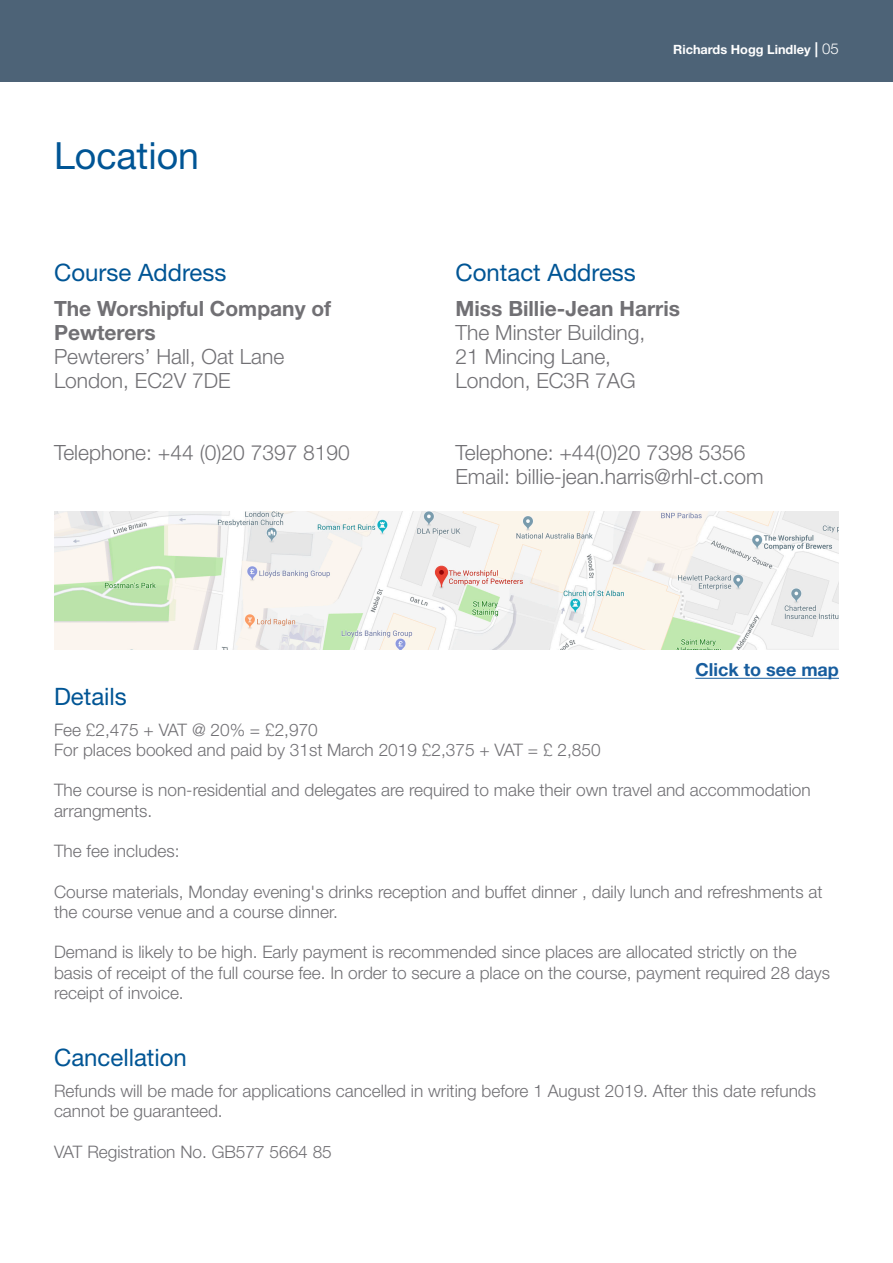
<style>
.page{position:relative;width:893px;height:1263px;background:#fff}
.page>*{position:absolute;margin:0;border:0;box-sizing:border-box;transform-origin:0 0}
.t1{font:37.5px "Helvetica Neue LT Std";color:#005595}
.t2{font:24px "Helvetica Neue LT Std";color:#005595}
.t3{font:300 21px "Helvetica Neue LT Std";color:#717074}
.t4{font:700 21px/24px "Helvetica Neue LT Std";color:#717074}
.t5{font:700 18px "Helvetica Neue LT Std";color:#175d9e}
.t6{font:300 17.25px/20.2px "Helvetica Neue LT Std";color:#717074}
.t7{font:700 12.75px "Helvetica Neue LT Std";color:#fff}
.s1{font-size:15px}
.s2{font-weight:300;font-size:15px}
</style>
<div class="page">
<img style="left:54px;top:511px;width:785px;height:138px">
<hr style="left:695px;top:678px;width:144px;height:1px;background:#175d9e">
<div style="left:0;top:0;width:893px;height:81px;background:#4d6377"></div>
<p class="t1" style="left:54px;top:134px;width:147px">Location</p>
<p class="t2" style="left:54px;top:258px;width:174px">Course Address</p>
<p class="t4" style="left:54px;top:296px;width:279px">The Worshipful Company of<br>Pewterers</p>
<p class="t3" style="left:54px;top:344px;width:232px">Pewterers’ Hall, Oat Lane</p>
<p class="t3" style="left:54px;top:368px;width:178px">London, EC2V 7DE</p>
<p class="t3" style="left:54px;top:440px;width:297px">Telephone: +44 (0)20 7397 8190</p>
<p class="t7" style="left:673px;top:42px;width:167px">Richards Hogg Lindley <span class="s1">|</span> <span class="s2">05</span></p>
<p class="t2" style="left:455px;top:258px;width:182px">Contact Address</p>
<p class="t4" style="left:455px;top:296px;width:226px">Miss Billie-Jean Harris</p>
<p class="t3" style="left:455px;top:320px;width:191px">The Minster Building,</p>
<p class="t3" style="left:455px;top:344px;width:157px">21 Mincing Lane,</p>
<p class="t3" style="left:455px;top:368px;width:182px">London, EC3R 7AG</p>
<p class="t3" style="left:455px;top:440px;width:292px">Telephone: +44(0)20 7398 5356</p>
<p class="t3" style="left:455px;top:464px;width:310px">Email: billie-jean.harris@rhl-ct.com</p>
<p class="t5" style="left:695px;top:659px;width:145px">Click to see map</p>
<p class="t2" style="left:54px;top:682px;width:74px">Details</p>
<p class="t6" style="left:54px;top:719px;width:265px">Fee £2,475 + VAT @ 20% = £2,970</p>
<p class="t6" style="left:54px;top:739px;width:548px">For places booked and paid by 31st March 2019 £2,375 + VAT = £ 2,850</p>
<p class="t6" style="left:54px;top:780px;width:758px">The course is non-residential and delegates are required to make their own travel and accommodation arrangments.</p>
<p class="t6" style="left:54px;top:840px;width:127px">The fee includes:</p>
<p class="t6" style="left:54px;top:881px;width:770px">Course materials, Monday evening's drinks reception and buffet dinner , daily lunch and refreshments at the course venue and a course dinner.</p>
<p class="t6" style="left:54px;top:942px;width:777px">Demand is likely to be high. Early payment is recommended since places are allocated strictly on the basis of receipt of the full course fee. In order to secure a place on the course, payment required 28 days receipt of invoice.</p>
<p class="t2" style="left:54px;top:1043px;width:134px">Cancellation</p>
<p class="t6" style="left:54px;top:1080px;width:764px">Refunds will be made for applications cancelled in writing before 1 August 2019. After this date refunds cannot be guaranteed.</p>
<p class="t6" style="left:54px;top:1141px;width:279px">VAT Registration No. GB577 5664 85</p>
</div>
